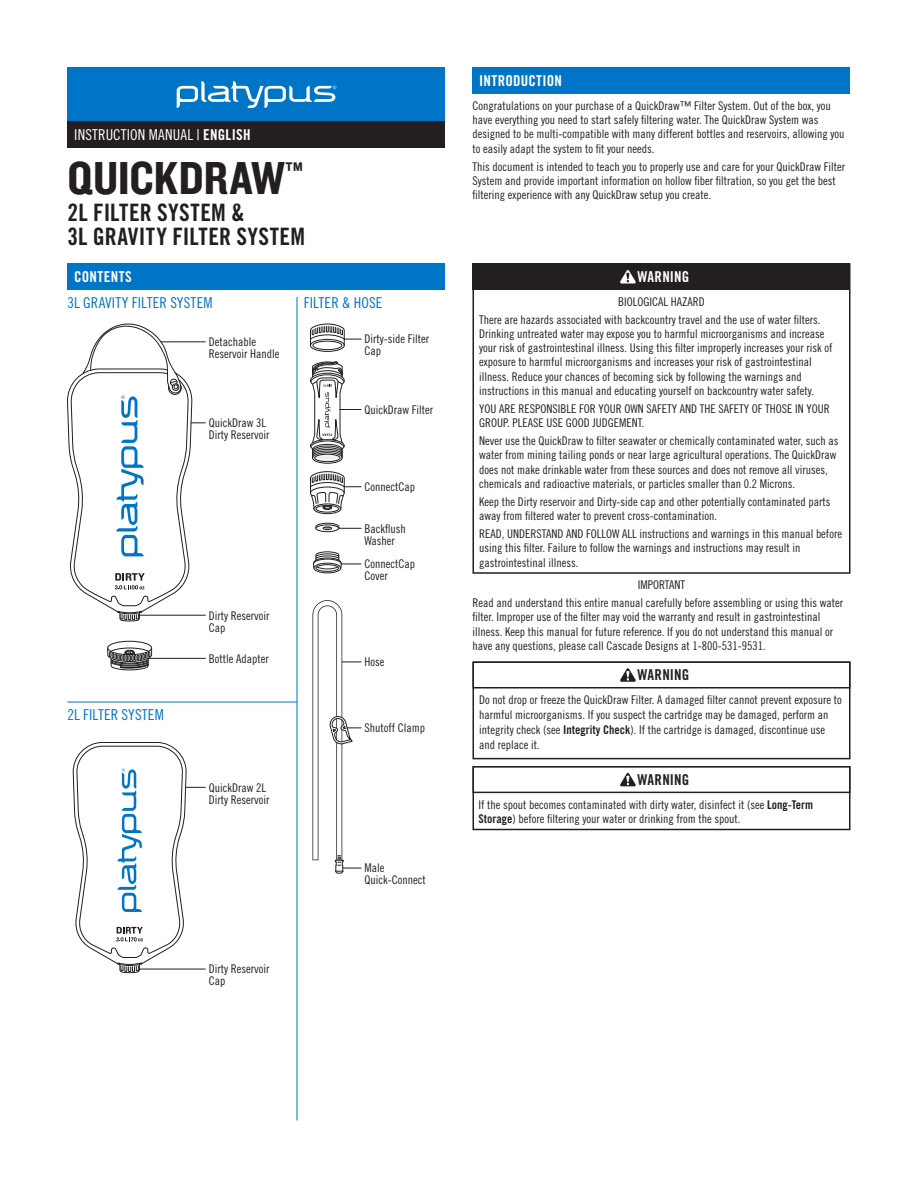
<style>
.page{position:relative;width:918px;height:1188px;background:#fff}
.page>*{position:absolute;margin:0;border:0;box-sizing:border-box;transform-origin:0 0}
.t1{font:48px "Knockout 50 Welterweight";color:#231f20}
.t2{font:24px/24px "Trade Gothic LT Std Bd Cn 20";letter-spacing:.01em;color:#231f20}
.t3{font:15px "Trade Gothic LT Std Cn 18";letter-spacing:.01em;color:#0075c8}
.t4{font:15px "Trade Gothic LT Std Cn 18";letter-spacing:.01em;color:#fff}
.t5{font:15px "Trade Gothic LT Std Bd Cn 20";letter-spacing:.01em;color:#fff}
.t6{font:15px "Trade Gothic LT Std Bd Cn 20";letter-spacing:.01em;color:#231f20}
.t7{font:15px "Trade Gothic LT Std Bd Cn 20";letter-spacing:.03em;color:#fff}
.t8{font:12px/14.2px "Trade Gothic LT Std Cn 18";color:#231f20}
.s1{font-family:"Trade Gothic LT Std Bd Cn 20"}
</style>
<div class="page">
<div style="left:310px;top:339px;width:35px;height:13px;border:1px solid #231f20;border-radius:50%"></div>
<div style="left:313px;top:341px;width:29px;height:9px;border:1px solid #231f20;border-radius:50%"></div>
<div style="left:316px;top:525px;width:23px;height:7px;border:1px solid #221f1f;border-radius:50%"></div>
<div style="left:314px;top:504px;width:27px;height:10px;border:1px solid #221f1f;border-radius:50%"></div>
<div style="left:316px;top:505px;width:23px;height:7px;border:1px solid #221f1f;border-radius:50%"></div>
<div style="left:312px;top:452px;width:31px;height:12px;border:1px solid #221f1f;border-radius:50%"></div>
<svg style="left:315px;top:454px;width:25px;height:8px"></svg>
<div style="left:315px;top:454px;width:25px;height:8px;border:1px solid #221f1f;border-radius:50%"></div>
<div style="left:107px;top:641px;width:45px;height:14px;border:1px solid #221f1f;border-radius:50%"></div>
<svg style="left:107px;top:647px;width:45px;height:24px"></svg>
<svg style="left:310px;top:471px;width:51px;height:39px"></svg>
<svg style="left:313px;top:551px;width:48px;height:23px"></svg>
<svg style="left:315px;top:522px;width:46px;height:8px"></svg>
<svg style="left:310px;top:361px;width:51px;height:98px"></svg>
<hr style="left:148px;top:658px;width:57px;height:1px;background:#221f1f">
<svg style="left:310px;top:323px;width:51px;height:23px"></svg>
<svg style="left:312px;top:603px;width:49px;height:271px"></svg>
<svg style="left:73px;top:742px;width:132px;height:231px"></svg>
<svg style="left:67px;top:323px;width:138px;height:299px"></svg>
<hr style="left:161px;top:341px;width:44px;height:1px;background:#221f1f">
<hr style="left:139px;top:969px;width:66px;height:1px;background:#221f1f">
<hr style="left:139px;top:615px;width:66px;height:1px;background:#221f1f">
<div style="left:68px;top:68px;width:378px;height:54px;background:#0075c8"></div>
<svg style="left:177px;top:81px;width:159px;height:27px"></svg>
<div style="left:68px;top:122px;width:378px;height:26px;background:#231f20"></div>
<div style="left:472px;top:68px;width:378px;height:26px;background:#0075c8"></div>
<div style="left:68px;top:263px;width:378px;height:27px;background:#0075c8"></div>
<svg style="left:472px;top:263px;width:378px;height:311px"></svg>
<svg style="left:620px;top:270px;width:16px;height:13px"></svg>
<svg style="left:472px;top:662px;width:378px;height:97px"></svg>
<svg style="left:472px;top:766px;width:378px;height:64px"></svg>
<hr style="left:297px;top:297px;width:1px;height:823px;background:#0075c8">
<hr style="left:68px;top:702px;width:229px;height:1px;background:#0075c8">
<p class="t4" style="left:74px;top:126px;width:178px">INSTRUCTION MANUAL | <span class="s1">ENGLISH</span></p>
<h1 class="t1" style="left:68px;top:146px;width:238px">QUICKDRAW<sup>™</sup></h1>
<h2 class="t2" style="left:68px;top:200px;width:239px">2L FILTER SYSTEM &amp;<br>3L GRAVITY FILTER SYSTEM</h2>
<p class="t5" style="left:479px;top:72px;width:84px">INTRODUCTION</p>
<p class="t8" style="left:472px;top:98px;width:373px">Congratulations on your purchase of a QuickDraw™ Filter System. Out of the box, you have everything you need to start safely filtering water. The QuickDraw System was designed to be multi-compatible with many different bottles and reservoirs, allowing you to easily adapt the system to fit your needs.</p>
<p class="t8" style="left:472px;top:159px;width:374px">This document is intended to teach you to properly use and care for your QuickDraw Filter<br>System and provide important information on hollow fiber filtration, so you get the best filtering experience with any QuickDraw setup you create.</p>
<p class="t7" style="left:74px;top:268px;width:59px">CONTENTS</p>
<p class="t5" style="left:637px;top:268px;width:53px">WARNING</p>
<p class="t8" style="left:479px;top:292px;width:343px;line-height:18px;text-indent:139px">BIOLOGICAL HAZARD<br>There are hazards associated with backcountry travel and the use of water filters.</p>
<p class="t8" style="left:479px;top:326px;width:355px">Drinking untreated water may expose you to harmful microorganisms and increase your risk of gastrointestinal illness. Using this filter improperly increases your risk of exposure to harmful microorganisms and increases your risk of gastrointestinal illness. Reduce your chances of becoming sick by following the warnings and instructions in this manual and educating yourself on backcountry water safety.</p>
<p class="t8" style="left:479px;top:401px;width:352px">YOU ARE RESPONSIBLE FOR YOUR OWN SAFETY AND THE SAFETY OF THOSE IN YOUR<br>GROUP. PLEASE USE GOOD JUDGEMENT.</p>
<p class="t8" style="left:479px;top:434px;width:361px">Never use the QuickDraw to filter seawater or chemically contaminated water, such as water from mining tailing ponds or near large agricultural operations. The QuickDraw does not make drinkable water from these sources and does not remove all viruses, chemicals and radioactive materials, or particles smaller than 0.2 Microns.</p>
<p class="t8" style="left:479px;top:494px;width:353px">Keep the Dirty reservoir and Dirty-side cap and other potentially contaminated parts away from filtered water to prevent cross-contamination.</p>
<p class="t8" style="left:479px;top:527px;width:364px">READ, UNDERSTAND AND FOLLOW ALL instructions and warnings in this manual before using this filter. Failure to follow the warnings and instructions may result in gastrointestinal illness.</p>
<p class="t3" style="left:68px;top:294px;width:147px">3L GRAVITY FILTER SYSTEM</p>
<p class="t3" style="left:304px;top:294px;width:80px">FILTER &amp; HOSE</p>
<p class="t8" style="left:364px;top:333px;width:66px;line-height:12px">Dirty-side Filter<br>Cap</p>
<p class="t8" style="left:209px;top:336px;width:72px;line-height:12px">Detachable<br>Reservoir Handle</p>
<p class="t8" style="left:364px;top:402px;width:70px">QuickDraw Filter</p>
<p class="t8" style="left:209px;top:417px;width:62px;line-height:12px">QuickDraw 3L<br>Dirty Reservoir</p>
<p class="t8" style="left:364px;top:480px;width:52px">ConnectCap</p>
<p class="t8" style="left:364px;top:522px;width:43px;line-height:12px">Backflush<br>Washer</p>
<p class="t8" style="left:364px;top:558px;width:52px;line-height:12px">ConnectCap<br>Cover</p>
<p class="t8" style="left:473px;top:576px;width:372px;line-height:18px;text-indent:165px">IMPORTANT<br>Read and understand this entire manual carefully before assembling or using this water</p>
<p class="t8" style="left:473px;top:610px;width:362px">filter. Improper use of the filter may void the warranty and result in gastrointestinal illness. Keep this manual for future reference. If you do not understand this manual or have any questions, please call Cascade Designs at 1-800-531-9531.</p>
<p class="t8" style="left:209px;top:609px;width:62px;line-height:12px">Dirty Reservoir<br>Cap</p>
<p class="t3" style="left:68px;top:705px;width:98px">2L FILTER SYSTEM</p>
<p class="t8" style="left:209px;top:651px;width:61px">Bottle Adapter</p>
<p class="t8" style="left:209px;top:781px;width:62px;line-height:12px">QuickDraw 2L<br>Dirty Reservoir</p>
<p class="t8" style="left:209px;top:963px;width:62px;line-height:12px">Dirty Reservoir<br>Cap</p>
<p class="t8" style="left:364px;top:655px;width:22px">Hose</p>
<p class="t8" style="left:364px;top:721px;width:62px">Shutoff Clamp</p>
<p class="t8" style="left:364px;top:862px;width:63px;line-height:12px">Male<br>Quick-Connect</p>
<p class="t6" style="left:637px;top:666px;width:53px">WARNING</p>
<p class="t8" style="left:479px;top:692px;width:364px;line-height:15px">Do not drop or freeze the QuickDraw Filter. A damaged filter cannot prevent exposure to harmful microorganisms. If you suspect the cartridge may be damaged, perform an integrity check (see <span class="s1">Integrity Check</span>). If the cartridge is damaged, discontinue use and replace it.</p>
<p class="t6" style="left:637px;top:771px;width:53px">WARNING</p>
<p class="t8" style="left:478px;top:797px;width:336px">If the spout becomes contaminated with dirty water, disinfect it (see <span class="s1">Long-Term<br>Storage</span>) before filtering your water or drinking from the spout.</p>
</div>
